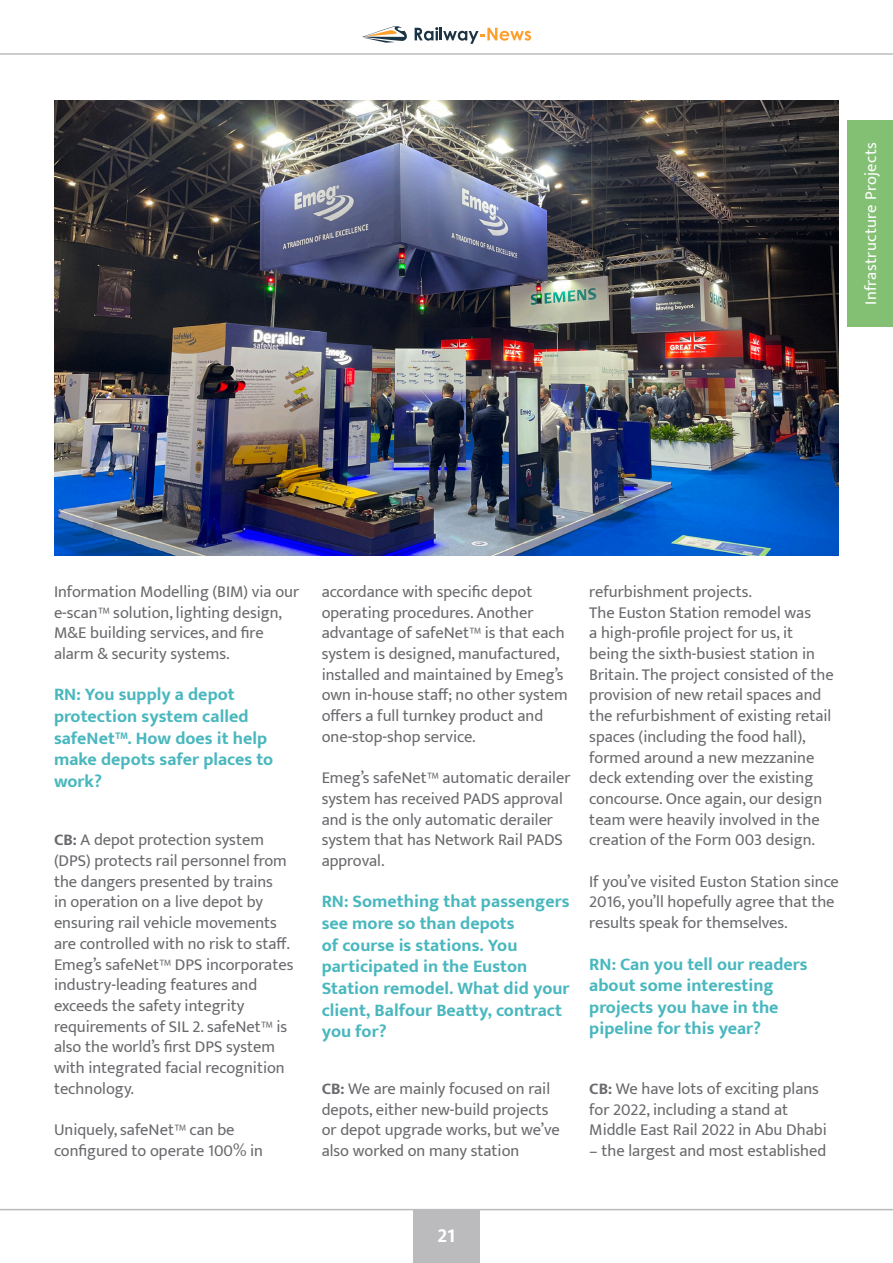
<style>
.page{position:relative;width:893px;height:1263px;background:#fff}
.page>*{position:absolute;margin:0;border:0;box-sizing:border-box;transform-origin:0 0}
.t1{font:700 21px "Mukta Mahee";color:#fff}
.t2{font:700 18px/21.6px "Mukta";color:#49b7be}
.t3{font:16.5px/20.7px "Mukta";color:#696a6d}
.t4{font:16.5px "Mukta";letter-spacing:.02em;color:#fff}
.s1{font-weight:700}
</style>
<div class="page">
<svg style="left:362px;top:26px;width:45px;height:17px"></svg>
<svg style="left:415px;top:27px;width:116px;height:17px"></svg>
<div style="left:413px;top:1209px;width:67px;height:54px;background:#bbbbbd"></div>
<hr style="left:0;top:1209px;width:893px;height:1px;background:#bbbbbd">
<hr style="left:0;top:53px;width:893px;height:2px;background:#bbbdbe">
<img style="left:54px;top:100px;width:785px;height:455px">
<div style="left:848px;top:121px;width:45px;height:206px;background:#83c074"></div>
<p class="t4" style="left:861px;top:305px;width:164px;rotate:-90deg">Infrastructure Projects</p>
<p class="t3" style="left:54px;top:581px;width:247px">Information Modelling (BIM) via our e-scan™ solution, lighting design,<br>M&amp;E building services, and fire alarm &amp; security systems.</p>
<p class="t2" style="left:54px;top:683px;width:221px">RN: You supply a depot protection system called safeNet™. How does it help make depots safer places to work?</p>
<p class="t3" style="left:54px;top:829px;width:241px"><span class="s1">CB:</span> A depot protection system (DPS) protects rail personnel from the dangers presented by trains<br>in operation on a live depot by ensuring rail vehicle movements are controlled with no risk to staff.<br>Emeg’s safeNet™ DPS incorporates industry-leading features and exceeds the safety integrity requirements of SIL 2. safeNet™ is also the world’s first DPS system with integrated facial recognition technology.</p>
<p class="t3" style="left:54px;top:1119px;width:211px">Uniquely, safeNet™ can be configured to operate 100% in</p>
<p class="t3" style="left:322px;top:581px;width:248px">accordance with specific depot operating procedures. Another advantage of safeNet™ is that each system is designed, manufactured, installed and maintained by Emeg’s own in-house staff; no other system offers a full turnkey product and one-stop-shop service.</p>
<p class="t3" style="left:322px;top:767px;width:250px">Emeg’s safeNet™ automatic derailer system has received PADS approval and is the only automatic derailer system that has Network Rail PADS approval.</p>
<p class="t2" style="left:322px;top:890px;width:249px">RN: Something that passengers see more so than depots<br>of course is stations. You participated in the Euston<br>Station remodel. What did your client, Balfour Beatty, contract you for?</p>
<p class="t3" style="left:322px;top:1078px;width:240px"><span class="s1">CB:</span> We are mainly focused on rail depots, either new-build projects or depot upgrade works, but we’ve also worked on many station</p>
<p class="t3" style="left:589px;top:581px;width:164px">refurbishment projects.</p>
<p class="t3" style="left:589px;top:602px;width:246px">The Euston Station remodel was<br>a high-profile project for us, it being the sixth-busiest station in Britain. The project consisted of the provision of new retail spaces and the refurbishment of existing retail spaces (including the food hall), formed around a new mezzanine deck extending over the existing concourse. Once again, our design team were heavily involved in the creation of the Form 003 design.</p>
<p class="t3" style="left:589px;top:871px;width:251px">If you’ve visited Euston Station since<br>2016, you’ll hopefully agree that the results speak for themselves.</p>
<p class="t2" style="left:589px;top:952px;width:220px">RN: Can you tell our readers about some interesting projects you have in the pipeline for this year?</p>
<p class="t3" style="left:589px;top:1078px;width:239px"><span class="s1">CB:</span> We have lots of exciting plans for 2022, including a stand at<br>Middle East Rail 2022 in Abu Dhabi</p>
<p class="t3" style="left:589px;top:1140px;width:239px">– the largest and most established</p>
<p class="t1" style="left:437px;top:1222px;width:19px">21</p>
</div>
